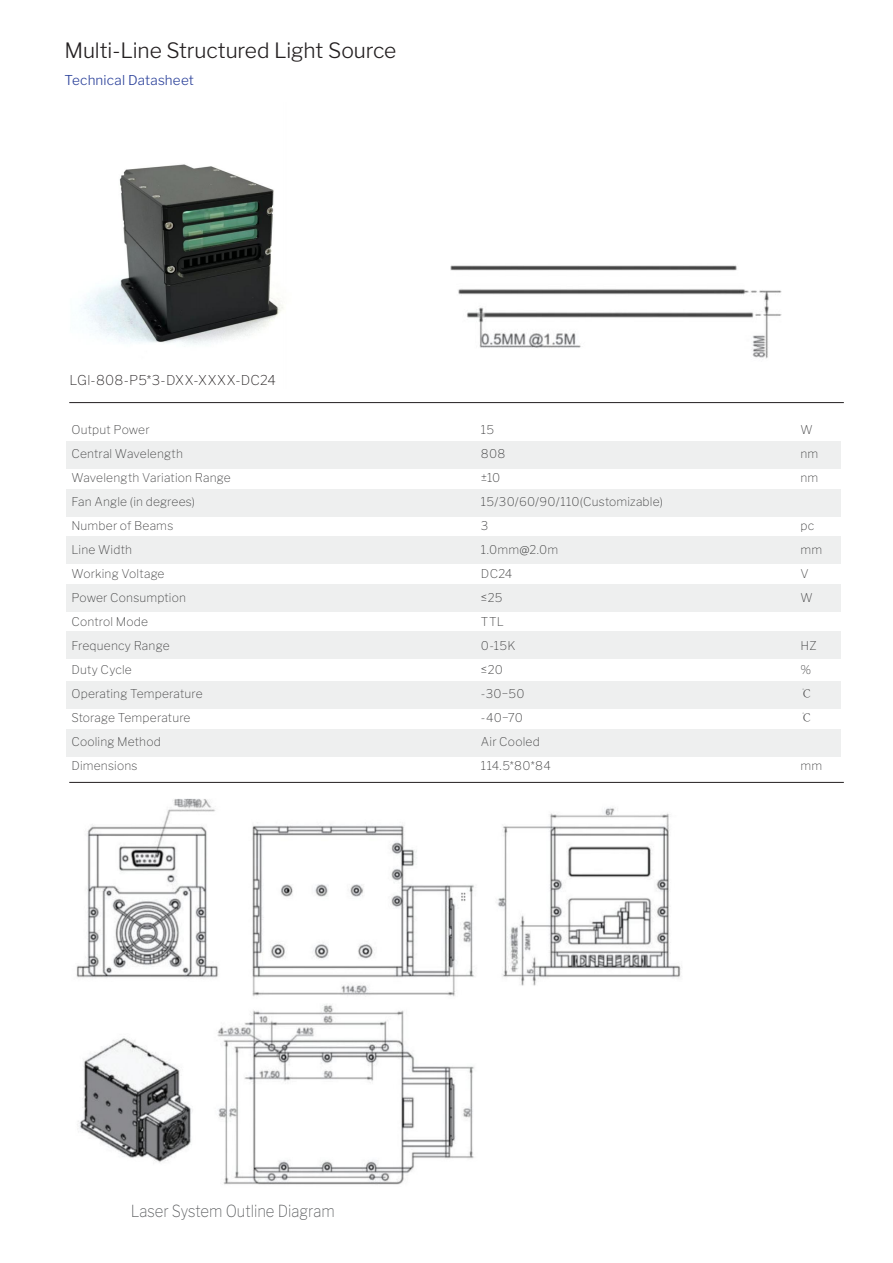
<style>
.page{position:relative;width:893px;height:1263px;background:#fff}
.page>*{position:absolute;margin:0;border:0;box-sizing:border-box;transform-origin:0 0}
.t1{font:100 21px "Libre Franklin";letter-spacing:-.005em;color:#231f20}
.t2{font:100 16.5px "Libre Franklin";color:#595b5d;scale:.9 1}
.t3{font:100 13.5px "Libre Franklin";letter-spacing:.02em;color:#231f20}
.t4{font:100 13.5px "Libre Franklin";letter-spacing:.01em;color:#2b419a}
.t5{font:100 12px/24px "Libre Franklin";letter-spacing:.015em;color:#3e3e3f}
.t6{font:300 12px/24px "Adobe Song Std";color:#3e3e3f}
</style>
<div class="page">
<img style="left:80px;top:164px;width:203px;height:181px">
<div style="left:66px;top:441px;width:775px;height:28px;background:#eeefef"></div>
<div style="left:66px;top:489px;width:775px;height:27px;background:#eeefef"></div>
<div style="left:66px;top:537px;width:775px;height:27px;background:#eeefef"></div>
<div style="left:66px;top:584px;width:775px;height:27px;background:#eeefef"></div>
<div style="left:66px;top:632px;width:775px;height:27px;background:#eeefef"></div>
<div style="left:66px;top:682px;width:775px;height:27px;background:#eeefef"></div>
<div style="left:66px;top:729px;width:775px;height:27px;background:#eeefef"></div>
<hr style="left:69px;top:402px;width:775px;height:1px;background:#231f20">
<hr style="left:69px;top:782px;width:775px;height:1px;background:#231f20">
<img style="left:450px;top:265px;width:332px;height:94px">
<img style="left:76px;top:799px;width:605px;height:386px">
<h1 class="t1" style="left:64px;top:34px;width:334px">Multi-Line Structured Light Source</h1>
<p class="t4" style="left:65px;top:69px;width:131px">Technical Datasheet</p>
<p class="t3" style="left:70px;top:370px;width:208px">LGl-808-P5*3-DXX-XXXX-DC24</p>
<p class="t5" style="left:71px;top:417px;width:161px">Output Power<br>Central Wavelength<br>Wavelength Variation Range<br>Fan Angle (in degrees)<br>Number of Beams<br>Line Width<br>Working Voltage<br>Power Consumption<br>Control Mode<br>Frequency Range<br>Duty Cycle<br>Operating Temperature<br>Storage Temperature<br>Cooling Method<br>Dimensions</p>
<p class="t5" style="left:800px;top:417px;width:19px">W nm nm</p>
<p class="t5" style="left:481px;top:417px;width:184px">15<br>808<br>±10<br>15/30/60/90/110(Customizable)<br>3<br>1.0mm@2.0m<br>DC24<br>≤25<br>TTL<br>0-15K<br>≤20<br>-30~50<br>-40~70<br>Air Cooled<br>114.5*80*84</p>
<p class="t5" style="left:800px;top:513px;width:23px">pc mm<br>V<br>W</p>
<p class="t5" style="left:800px;top:633px;width:18px">HZ %</p>
<p class="t6" style="left:800px;top:682px;width:13px">℃ ℃</p>
<p class="t5" style="left:800px;top:753px;width:23px">mm</p>
<h2 class="t2" style="left:131px;top:1198px;width:228px">Laser System Outline Diagram</h2>
</div>
